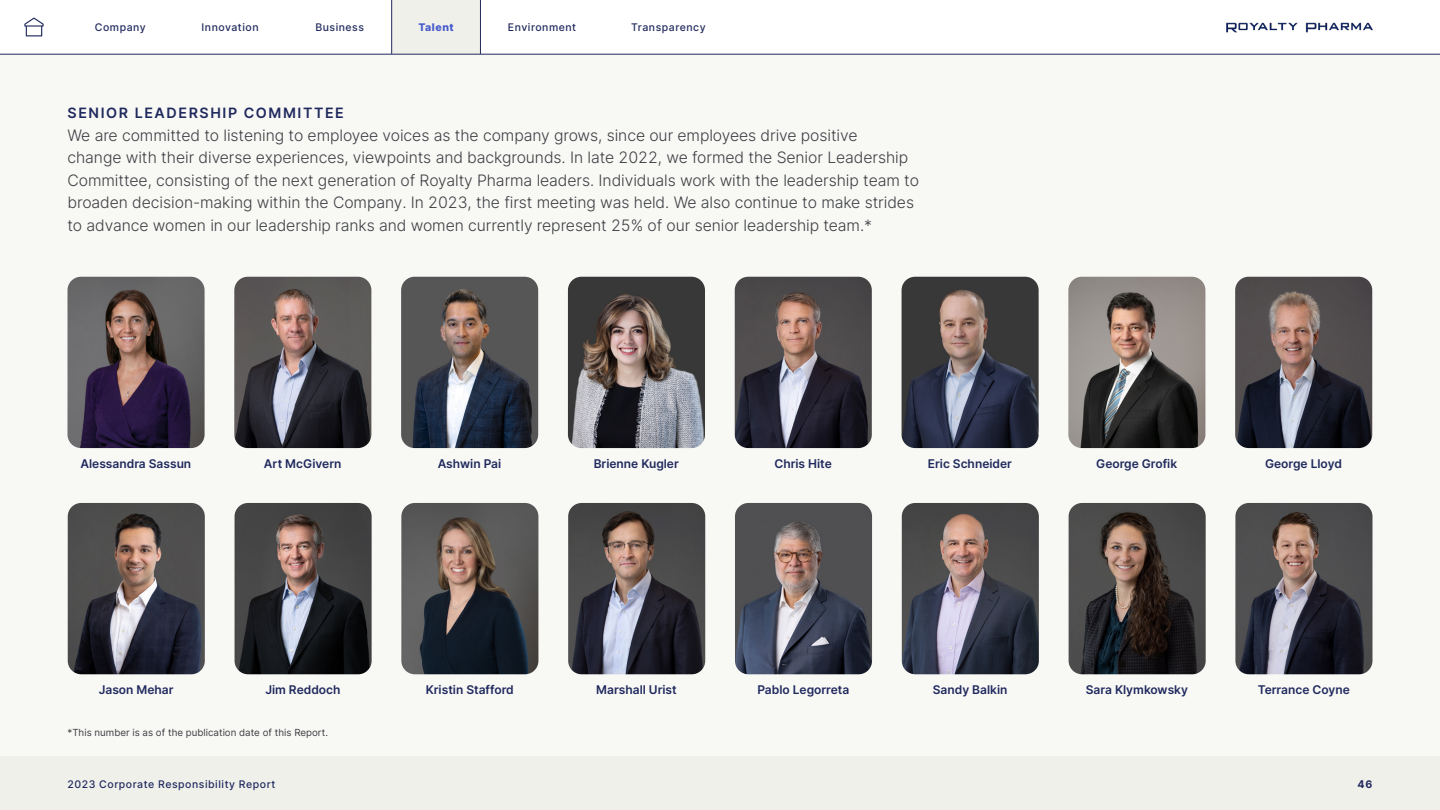
<style>
.page{position:relative;width:1440px;height:810px;background:#fff}
.page>*{position:absolute;margin:0;border:0;box-sizing:border-box;transform-origin:0 0}
.t1{font:300 15.75px/22.5px "Inter";letter-spacing:-.005em;color:#3c3e42}
.t2{font:600 14.25px "Inter";letter-spacing:.11em;color:#20295d}
.t3{font:600 12px "Inter";color:#20295d}
.t4{font:500 10.5px "Inter";letter-spacing:.05em;color:#20295d}
.t5{font:800 10.5px "Inter";letter-spacing:.05em;color:#455acc}
.t6{font:700 10.5px "Inter";color:#20295d}
.t7{font:9.75px "Inter";color:#3c3e42}
</style>
<div class="page">
<div style="left:0;top:55px;width:1440px;height:701px;background:#f8f8f5"></div>
<img style="left:68px;top:277px;width:137px;height:171px">
<img style="left:234px;top:277px;width:137px;height:171px">
<img style="left:401px;top:277px;width:137px;height:171px">
<img style="left:568px;top:277px;width:137px;height:171px">
<img style="left:735px;top:277px;width:137px;height:171px">
<img style="left:902px;top:277px;width:137px;height:171px">
<img style="left:1068px;top:277px;width:137px;height:171px">
<img style="left:1235px;top:277px;width:137px;height:171px">
<img style="left:68px;top:503px;width:137px;height:171px">
<img style="left:235px;top:503px;width:137px;height:171px">
<img style="left:401px;top:503px;width:137px;height:171px">
<img style="left:568px;top:503px;width:137px;height:171px">
<img style="left:735px;top:503px;width:137px;height:171px">
<img style="left:902px;top:503px;width:137px;height:171px">
<img style="left:1069px;top:503px;width:137px;height:171px">
<img style="left:1235px;top:503px;width:137px;height:171px">
<div style="left:392px;top:0;width:88px;height:54px;background:#f0f0eb"></div>
<hr style="left:391px;top:0;width:1px;height:54px;background:#20295d">
<hr style="left:480px;top:0;width:1px;height:54px;background:#20295d">
<div style="left:0;top:756px;width:1440px;height:54px;background:#f0f0eb"></div>
<hr style="left:0;top:54px;width:1440px;height:1px;background:#20295d">
<img style="left:1226px;top:22px;width:147px;height:11px">
<svg style="left:24px;top:18px;width:20px;height:18px"></svg>
<p class="t4" style="left:95px;top:20px;width:52px">Company</p>
<p class="t4" style="left:202px;top:20px;width:59px">Innovation</p>
<p class="t4" style="left:315px;top:20px;width:50px">Business</p>
<p class="t5" style="left:418px;top:19px;width:37px">Talent</p>
<p class="t4" style="left:508px;top:20px;width:70px">Environment</p>
<p class="t4" style="left:631px;top:20px;width:76px">Transparency</p>
<p class="t2" style="left:68px;top:103px;width:278px">SENIOR LEADERSHIP COMMITTEE</p>
<p class="t1" style="left:68px;top:124px;width:853px">We are committed to listening to employee voices as the company grows, since our employees drive positive<br>change with their diverse experiences, viewpoints and backgrounds. In late 2022, we formed the Senior Leadership Committee, consisting of the next generation of Royalty Pharma leaders. Individuals work with the leadership team to broaden decision-making within the Company. In 2023, the first meeting was held. We also continue to make strides to advance women in our leadership ranks and women currently represent 25% of our senior leadership team.*</p>
<p class="t3" style="left:80px;top:455px;width:112px">Alessandra Sassun</p>
<p class="t3" style="left:264px;top:455px;width:79px">Art McGivern</p>
<p class="t3" style="left:438px;top:455px;width:65px">Ashwin Pai</p>
<p class="t3" style="left:594px;top:455px;width:87px">Brienne Kugler</p>
<p class="t3" style="left:774px;top:455px;width:59px">Chris Hite</p>
<p class="t3" style="left:928px;top:455px;width:86px">Eric Schneider</p>
<p class="t3" style="left:1096px;top:455px;width:82px">George Grofik</p>
<p class="t3" style="left:1265px;top:455px;width:78px">George Lloyd</p>
<p class="t3" style="left:99px;top:681px;width:76px">Jason Mehar</p>
<p class="t3" style="left:265px;top:681px;width:77px">Jim Reddoch</p>
<p class="t3" style="left:426px;top:681px;width:89px">Kristin Stafford</p>
<p class="t3" style="left:596px;top:681px;width:82px">Marshall Urist</p>
<p class="t3" style="left:757px;top:681px;width:93px">Pablo Legorreta</p>
<p class="t3" style="left:933px;top:681px;width:76px">Sandy Balkin</p>
<p class="t3" style="left:1086px;top:681px;width:104px">Sara Klymkowsky</p>
<p class="t3" style="left:1258px;top:681px;width:94px">Terrance Coyne</p>
<p class="t7" style="left:68px;top:725px;width:262px">*This number is as of the publication date of this Report.</p>
<p class="t4" style="left:68px;top:777px;width:209px">2023 Corporate Responsibility Report</p>
<p class="t6" style="left:1357px;top:776px;width:17px">46</p>
</div>
